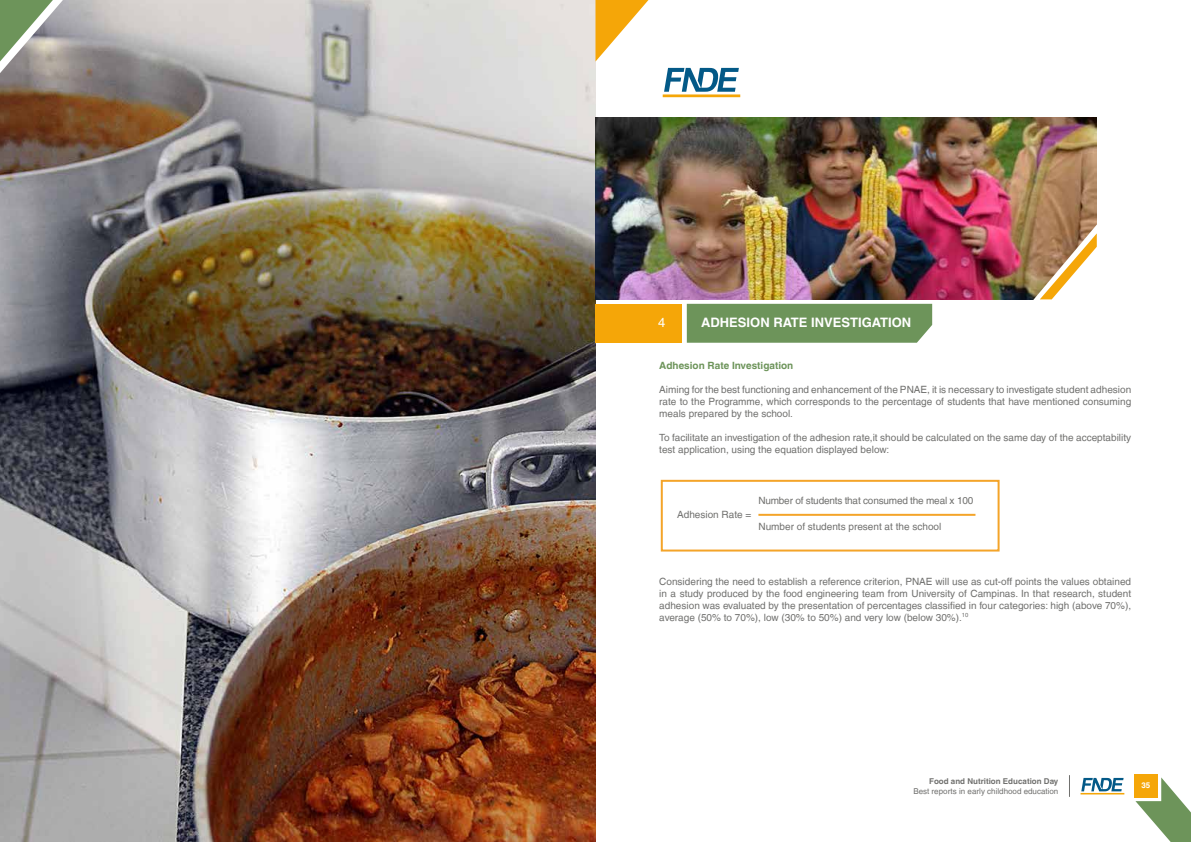
<style>
.page{position:relative;width:1191px;height:842px;background:#fff}
.page>*{position:absolute;margin:0;border:0;box-sizing:border-box;transform-origin:0 0}
.t1{font:700 13px "Helvetica LT";color:#fff}
.t2{font:13px "Helvetica LT";color:#fff}
.t3{font:10px/12px "Helvetica LT";color:#70706e;text-align:justify}
.t4{font:10px "Helvetica LT";letter-spacing:-.02em;color:#70706e}
.t5{font:700 10px "Helvetica LT";color:#6d945a}
.t6{font:8px "Helvetica LT";color:#70706e}
.t7{font:700 8px "Helvetica LT";color:#70706e}
.t8{font:700 8px "Helvetica LT";color:#fff}
</style>
<div class="page">
<svg style="left:1080px;top:778px;width:44px;height:16px"></svg>
<svg style="left:1069px;top:775px;width:1px;height:21px"></svg>
<div style="left:1134px;top:774px;width:24px;height:24px;background:#f5a608"></div>
<svg style="left:1135px;top:777px;width:56px;height:65px"></svg>
<img style="left:0;top:0;width:595px;height:842px">
<div style="left:595px;top:304px;width:87px;height:39px;background:#f5a608"></div>
<div style="left:687px;top:304px;width:245px;height:39px;background:#6d945a"></div>
<svg style="left:595px;top:0;width:53px;height:62px"></svg>
<svg style="left:662px;top:68px;width:78px;height:29px"></svg>
<svg style="left:0;top:0;width:63px;height:73px;background:#9ea994"></svg>
<div style="left:661px;top:480px;width:338px;height:71px;border:2px solid #f4a429"></div>
<hr style="left:758px;top:514px;width:217px;height:2px;background:#f4a429">
<img style="left:596px;top:118px;width:500px;height:181px">
<svg style="left:1031px;top:221px;width:66px;height:79px"></svg>
<h1 class="t2" style="left:658px;top:315px;width:9px">4</h1>
<h1 class="t1" style="left:701px;top:314px;width:212px">ADHESION RATE INVESTIGATION</h1>
<p class="t5" style="left:659px;top:359px;width:136px">Adhesion Rate Investigation</p>
<p class="t3" style="left:659px;top:383px;width:473px">Aiming for the best functioning and enhancement of the PNAE, it is necessary to investigate student adhesion rate to the Programme, which corresponds to the percentage of students that have mentioned consuming meals prepared by the school.</p>
<p class="t3" style="left:659px;top:431px;width:473px">To facilitate an investigation of the adhesion rate,it should be calculated on the same day of the acceptability test application, using the equation displayed below:</p>
<p class="t3" style="left:677px;top:509px;width:76px">Adhesion Rate =</p>
<p class="t4" style="left:758px;top:495px;width:216px">Number of students that consumed the meal x 100</p>
<p class="t3" style="left:758px;top:520px;width:184px">Number of students present at the school</p>
<p class="t3" style="left:659px;top:575px;width:473px">Considering the need to establish a reference criterion, PNAE will use as cut-off points the values obtained in a study produced by the food engineering team from University of Campinas. In that research, student adhesion was evaluated by the presentation of percentages classified in four categories: high (above 70%), average (50% to 70%), low (30% to 50%) and very low (below 30%).<sup>10</sup></p>
<p class="t7" style="left:929px;top:776px;width:131px">Food and Nutrition Education Day</p>
<p class="t6" style="left:913px;top:786px;width:146px">Best reports in early childhood education</p>
<p class="t8" style="left:1141px;top:781px;width:10px">35</p>
</div>
